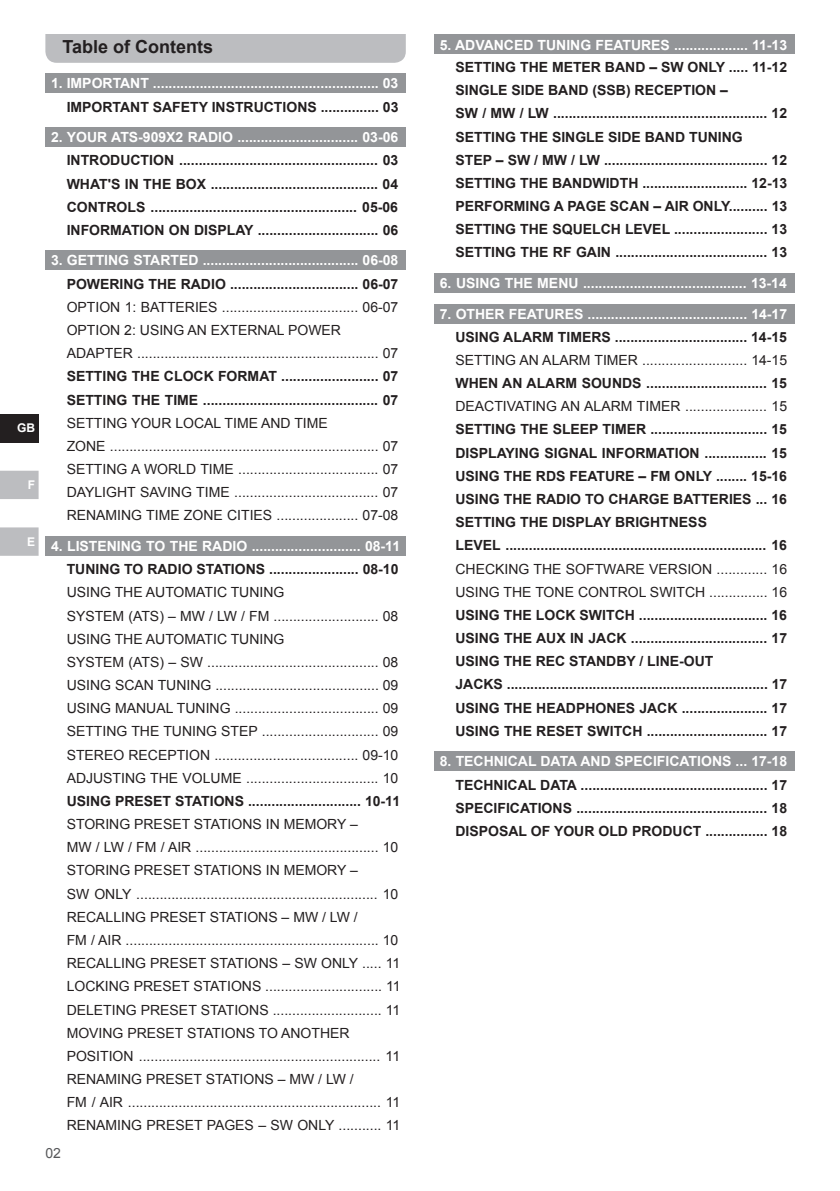
<style>
.page{position:relative;width:840px;height:1191px;background:#fff}
.page>*{position:absolute;margin:0;border:0;box-sizing:border-box;transform-origin:0 0}
.t1{font:700 18px "Arial";color:#231f20}
.t2{font:700 14px/23.2px "Arial";color:#231f20}
.t3{font:14px/23.2px "Arial";color:#231f20}
.t4{font:700 14px "Arial";color:#fff}
.t5{font:14px "Arial";color:#57585a}
.t6{font:700 12px "Arial";color:#fff}
</style>
<div class="page">
<div style="left:0;top:414px;width:39px;height:28px;background:#231f20"></div>
<svg style="left:0;top:471px;width:39px;height:85px"></svg>
<div style="left:45px;top:34px;width:360px;height:29px;background:#bcbdc0"></div>
<div style="left:45px;top:74px;width:360px;height:19px;background:#939598"></div>
<div style="left:45px;top:127px;width:360px;height:20px;background:#939598"></div>
<div style="left:45px;top:251px;width:360px;height:19px;background:#939598"></div>
<div style="left:45px;top:536px;width:360px;height:20px;background:#939598"></div>
<div style="left:434px;top:34px;width:360px;height:20px;background:#939598"></div>
<div style="left:434px;top:273px;width:360px;height:20px;background:#939598"></div>
<div style="left:434px;top:304px;width:360px;height:19px;background:#939598"></div>
<div style="left:434px;top:751px;width:360px;height:20px;background:#939598"></div>
<p class="t6" style="left:17px;top:420px;width:19px">GB</p>
<p class="t6" style="left:28px;top:477px;width:9px">F</p>
<p class="t6" style="left:27px;top:533px;width:10px">E</p>
<p class="t1" style="left:62px;top:35px;width:152px">Table of Contents</p>
<p class="t4" style="left:51px;top:74px;width:348px">1. IMPORTANT .......................................................... 03</p>
<p class="t2" style="left:67px;top:96px;width:333px">IMPORTANT SAFETY INSTRUCTIONS ............... 03</p>
<p class="t4" style="left:51px;top:128px;width:348px">2. YOUR ATS-909X2 RADIO ............................... 03-06</p>
<p class="t2" style="left:67px;top:149px;width:333px;text-align:justify">INTRODUCTION ................................................... 03<br>WHAT'S IN THE BOX ........................................... 04<br>CONTROLS ..................................................... 05-06<br>INFORMATION ON DISPLAY ............................... 06</p>
<p class="t4" style="left:51px;top:251px;width:348px">3. GETTING STARTED ........................................ 06-08</p>
<p class="t2" style="left:67px;top:272px;width:333px">POWERING THE RADIO ................................. 06-07</p>
<p class="t3" style="left:67px;top:295px;width:333px">OPTION 1: BATTERIES ................................... 06-07<br>OPTION 2: USING AN EXTERNAL POWER<br>ADAPTER .............................................................. 07</p>
<p class="t2" style="left:67px;top:365px;width:333px">SETTING THE CLOCK FORMAT ......................... 07<br>SETTING THE TIME ............................................. 07</p>
<p class="t3" style="left:67px;top:411px;width:333px">SETTING YOUR LOCAL TIME AND TIME<br>ZONE ..................................................................... 07<br>SETTING A WORLD TIME .................................... 07<br>DAYLIGHT SAVING TIME ..................................... 07<br>RENAMING TIME ZONE CITIES ..................... 07-08</p>
<p class="t4" style="left:51px;top:537px;width:350px">4. LISTENING TO THE RADIO ............................ 08-11</p>
<p class="t2" style="left:67px;top:558px;width:333px">TUNING TO RADIO STATIONS ....................... 08-10</p>
<p class="t3" style="left:67px;top:581px;width:333px">USING THE AUTOMATIC TUNING<br>SYSTEM (ATS) – MW / LW / FM ........................... 08<br>USING THE AUTOMATIC TUNING<br>SYSTEM (ATS) – SW ............................................ 08<br>USING SCAN TUNING .......................................... 09<br>USING MANUAL TUNING ..................................... 09<br>SETTING THE TUNING STEP .............................. 09<br>STEREO RECEPTION ..................................... 09-10<br>ADJUSTING THE VOLUME .................................. 10</p>
<p class="t2" style="left:67px;top:790px;width:335px">USING PRESET STATIONS ............................. 10-11</p>
<p class="t3" style="left:67px;top:812px;width:335px">STORING PRESET STATIONS IN MEMORY –<br>MW / LW / FM / AIR ............................................... 10<br>STORING PRESET STATIONS IN MEMORY –<br>SW ONLY .............................................................. 10<br>RECALLING PRESET STATIONS – MW / LW /<br>FM / AIR ................................................................. 10<br>RECALLING PRESET STATIONS – SW ONLY ..... 11<br>LOCKING PRESET STATIONS .............................. 11<br>DELETING PRESET STATIONS ............................ 11<br>MOVING PRESET STATIONS TO ANOTHER POSITION .............................................................. 11<br>RENAMING PRESET STATIONS – MW / LW /<br>FM / AIR ................................................................. 11<br>RENAMING PRESET PAGES – SW ONLY ........... 11</p>
<p class="t5" style="left:45px;top:1143px;width:17px">02</p>
<p class="t4" style="left:439px;top:36px;width:348px">5. ADVANCED TUNING FEATURES ................... 11-13</p>
<p class="t2" style="left:455px;top:56px;width:333px">SETTING THE METER BAND – SW ONLY ..... 11-12<br>SINGLE SIDE BAND (SSB) RECEPTION –<br>SW / MW / LW ....................................................... 12<br>SETTING THE SINGLE SIDE BAND TUNING<br>STEP – SW / MW / LW .......................................... 12<br>SETTING THE BANDWIDTH ........................... 12-13<br>PERFORMING A PAGE SCAN – AIR ONLY.......... 13<br>SETTING THE SQUELCH LEVEL ........................ 13<br>SETTING THE RF GAIN ....................................... 13</p>
<p class="t4" style="left:439px;top:274px;width:348px">6. USING THE MENU .......................................... 13-14</p>
<p class="t4" style="left:439px;top:304px;width:348px">7. OTHER FEATURES ......................................... 14-17</p>
<p class="t2" style="left:455px;top:326px;width:333px">USING ALARM TIMERS .................................. 14-15</p>
<p class="t3" style="left:455px;top:348px;width:333px">SETTING AN ALARM TIMER ........................... 14-15</p>
<p class="t2" style="left:455px;top:372px;width:333px">WHEN AN ALARM SOUNDS ............................... 15</p>
<p class="t3" style="left:455px;top:395px;width:333px">DEACTIVATING AN ALARM TIMER ..................... 15</p>
<p class="t2" style="left:455px;top:418px;width:333px">SETTING THE SLEEP TIMER .............................. 15<br>DISPLAYING SIGNAL INFORMATION ................ 15<br>USING THE RDS FEATURE – FM ONLY ........ 15-16<br>USING THE RADIO TO CHARGE BATTERIES ... 16<br>SETTING THE DISPLAY BRIGHTNESS<br>LEVEL ................................................................... 16</p>
<p class="t3" style="left:455px;top:557px;width:333px">CHECKING THE SOFTWARE VERSION ............. 16<br>USING THE TONE CONTROL SWITCH ............... 16</p>
<p class="t2" style="left:455px;top:604px;width:333px">USING THE LOCK SWITCH ................................. 16<br>USING THE AUX IN JACK ................................... 17<br>USING THE REC STANDBY / LINE-OUT<br>JACKS ................................................................... 17<br>USING THE HEADPHONES JACK ...................... 17<br>USING THE RESET SWITCH ............................... 17</p>
<p class="t4" style="left:439px;top:752px;width:348px">8. TECHNICAL DATA AND SPECIFICATIONS ... 17-18</p>
<p class="t2" style="left:455px;top:773px;width:333px;text-align:justify">TECHNICAL DATA ................................................ 17<br>SPECIFICATIONS ................................................. 18<br>DISPOSAL OF YOUR OLD PRODUCT ................ 18</p>
</div>
